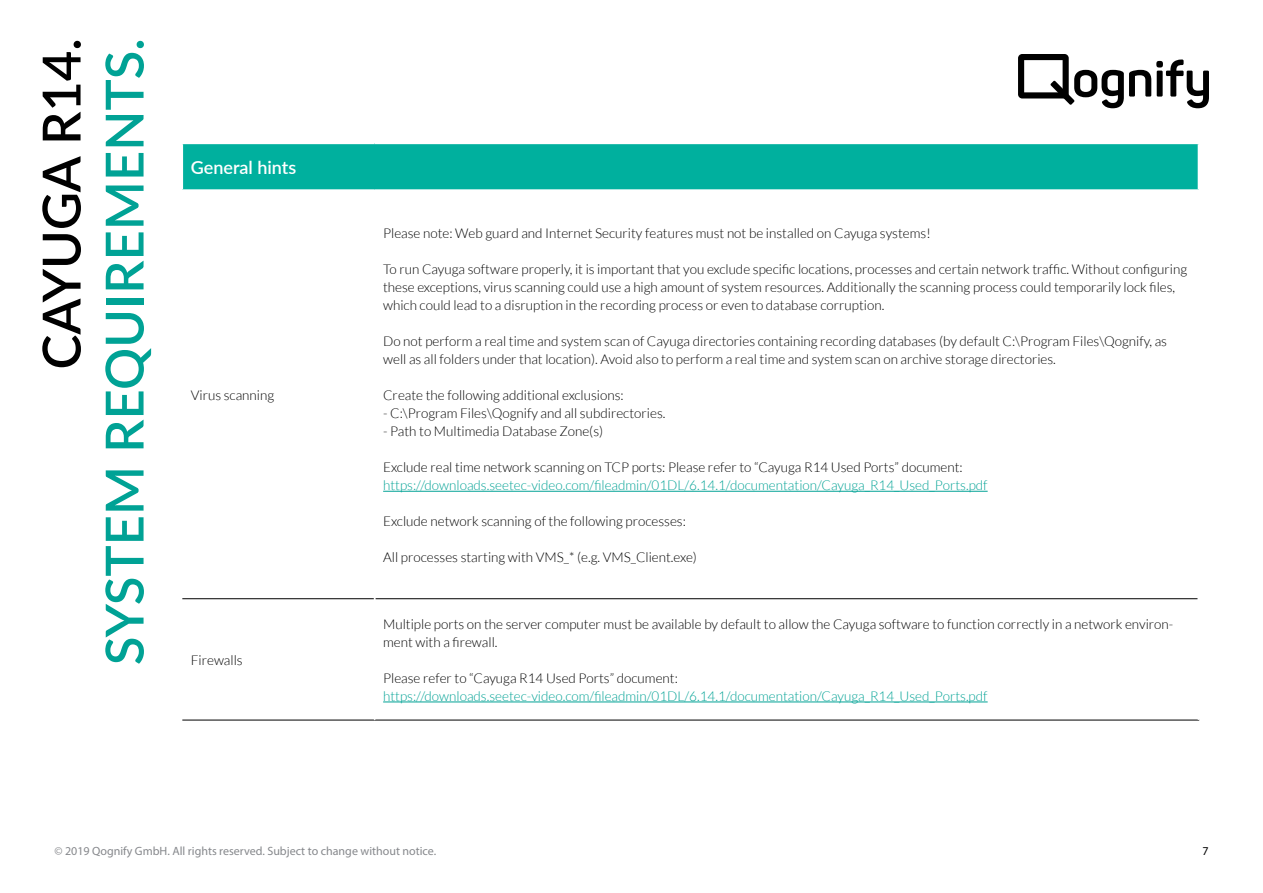
<style>
.page{position:relative;width:1263px;height:893px;background:#fff}
.page>*{position:absolute;margin:0;border:0;box-sizing:border-box;transform-origin:0 0}
.t1{font:600 52.5px "Lato";color:#00a295}
.t2{font:600 52.5px "Lato";color:#000}
.t3{font:600 18px "Lato";color:#fff}
.t4{font:300 13.5px/18px "Lato";color:#000}
.t5{font:300 13.5px "Lato";color:#00a295}
.t6{font:12px "Myriad Pro";color:#86888c}
.t7{font:12px "Myriad Pro";color:#000}
</style>
<div class="page">
<svg style="left:1018px;top:54px;width:191px;height:54px"></svg>
<div style="left:182px;top:143px;width:1016px;height:47px;background:#00b09e"></div>
<hr style="left:182px;top:598px;width:192px;height:1px;background:#000">
<hr style="left:375px;top:598px;width:823px;height:1px;background:#000">
<hr style="left:182px;top:720px;width:193px;height:1px;background:#000">
<hr style="left:375px;top:720px;width:824px;height:1px;background:#000">
<hr style="left:182px;top:143px;width:193px;height:1px;background:#fff">
<hr style="left:182px;top:144px;width:1px;height:45px;background:#fff">
<hr style="left:375px;top:143px;width:824px;height:1px;background:#fff">
<hr style="left:182px;top:189px;width:193px;height:2px;background:#fff">
<hr style="left:375px;top:189px;width:824px;height:2px;background:#fff">
<hr style="left:383px;top:491px;width:605px;height:1px;background:#00a295">
<hr style="left:383px;top:702px;width:605px;height:1px;background:#00a295">
<h1 class="t2" style="left:23px;top:369px;width:333px;rotate:-90deg">CAYUGA R14.</h1>
<h1 class="t1" style="left:86px;top:665px;width:628px;rotate:-90deg">SYSTEM REQUIREMENTS.</h1>
<p class="t3" style="left:191px;top:154px;width:107px">General hints</p>
<p class="t4" style="left:191px;top:386px;width:85px">Virus scanning</p>
<p class="t4" style="left:191px;top:651px;width:53px">Firewalls</p>
<p class="t4" style="left:383px;top:224px;width:549px">Please note: Web guard and Internet Security features must not be installed on Cayuga systems!</p>
<p class="t4" style="left:383px;top:260px;width:805px">To run Cayuga software properly, it is important that you exclude specific locations, processes and certain network traffic. Without configuring these exceptions, virus scanning could use a high amount of system resources. Additionally the scanning process could temporarily lock files, which could lead to a disruption in the recording process or even to database corruption.</p>
<p class="t4" style="left:383px;top:332px;width:785px">Do not perform a real time and system scan of Cayuga directories containing recording databases (by default C:\Program Files\Qognify, as well as all folders under that location). Avoid also to perform a real time and system scan on archive storage directories.</p>
<p class="t4" style="left:383px;top:386px;width:242px">Create the following additional exclusions:</p>
<p class="t4" style="left:383px;top:404px;width:284px">- C:\Program Files\Qognify and all subdirectories.</p>
<p class="t4" style="left:383px;top:422px;width:222px">- Path to Multimedia Database Zone(s)</p>
<p class="t4" style="left:383px;top:458px;width:581px">Exclude real time network scanning on TCP ports: Please refer to “Cayuga R14 Used Ports” document:</p>
<p class="t5" style="left:383px;top:478px;width:606px">https://downloads.seetec-video.com/fileadmin/01DL/6.14.1/documentation/Cayuga_R14_Used_Ports.pdf</p>
<p class="t4" style="left:383px;top:512px;width:304px">Exclude network scanning of the following processes:</p>
<p class="t4" style="left:383px;top:548px;width:315px">All processes starting with VMS_* (e.g. VMS_Client.exe)</p>
<p class="t4" style="left:383px;top:615px;width:792px">Multiple ports on the server computer must be available by default to allow the Cayuga software to function correctly in a network environ&shy;ment with a firewall.</p>
<p class="t4" style="left:383px;top:669px;width:296px">Please refer to “Cayuga R14 Used Ports” document:</p>
<p class="t5" style="left:383px;top:689px;width:606px">https://downloads.seetec-video.com/fileadmin/01DL/6.14.1/documentation/Cayuga_R14_Used_Ports.pdf</p>
<p class="t6" style="left:54px;top:844px;width:383px">© 2019 Qognify GmbH. All rights reserved. Subject to change without notice.</p>
<p class="t7" style="left:1202px;top:844px;width:8px">7</p>
</div>
